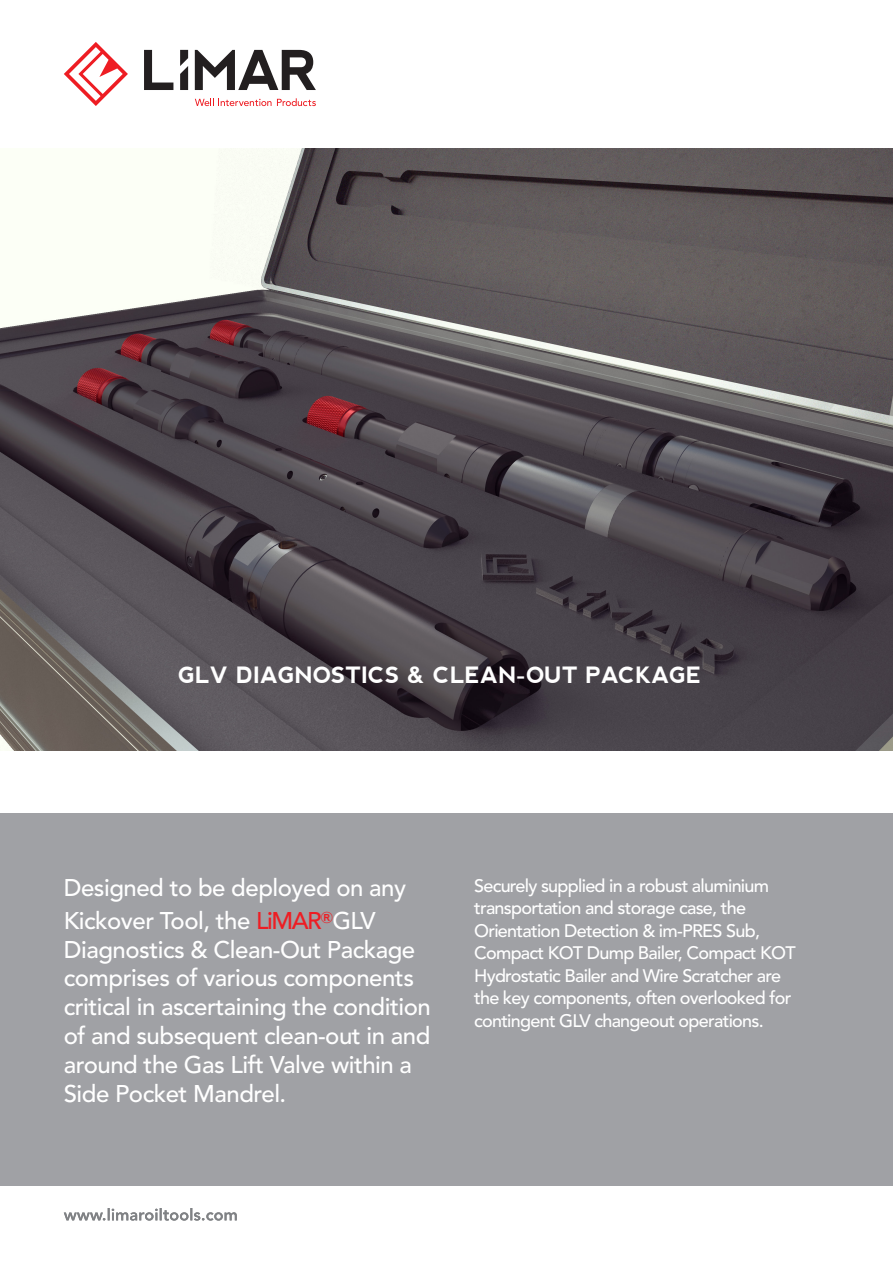
<style>
.page{position:relative;width:893px;height:1263px;background:#fff}
.page>*{position:absolute;margin:0;border:0;box-sizing:border-box;transform-origin:0 0}
.t1{font:500 24px/28.8px "Avenir LT Std";letter-spacing:-.02em;color:#fff}
.t2{font:700 22.5px "nevis";color:#fff}
.t3{font:500 18px/22.5px "Avenir LT Std";letter-spacing:-.04em;color:#fff}
.s1{color:#ee1d23}
</style>
<div class="page">
<svg style="left:64px;top:1208px;width:173px;height:12px"></svg>
<div style="left:0;top:813px;width:893px;height:373px;background:#a0a1a5"></div>
<img style="left:0;top:149px;width:893px;height:601px">
<svg style="left:144px;top:50px;width:29px;height:40px"></svg>
<svg style="left:195px;top:50px;width:121px;height:40px"></svg>
<svg style="left:64px;top:42px;width:64px;height:64px"></svg>
<svg style="left:180px;top:50px;width:8px;height:40px"></svg>
<svg style="left:195px;top:98px;width:121px;height:8px"></svg>
<p class="t2" style="left:179px;top:662px;width:525px">GLV DIAGNOSTICS &amp; CLEAN-OUT PACKAGE</p>
<p class="t1" style="left:64px;top:872px;width:344px;line-height:32.4px">Designed to be deployed on any<br>Kickover Tool, the <span class="s1">LiMAR</span><sup>®</sup>GLV</p>
<p class="t1" style="left:64px;top:935px;width:369px">Diagnostics &amp; Clean-Out Package comprises of various components critical in ascertaining the condition of and subsequent clean-out in and around the Gas Lift Valve within a<br>Side Pocket Mandrel.</p>
<p class="t3" style="left:474px;top:875px;width:323px">Securely supplied in a robust aluminium transportation and storage case, the Orientation Detection &amp; im-PRES Sub, Compact KOT Dump Bailer, Compact KOT Hydrostatic Bailer and Wire Scratcher are the key components, often overlooked for contingent GLV changeout operations.</p>
</div>
